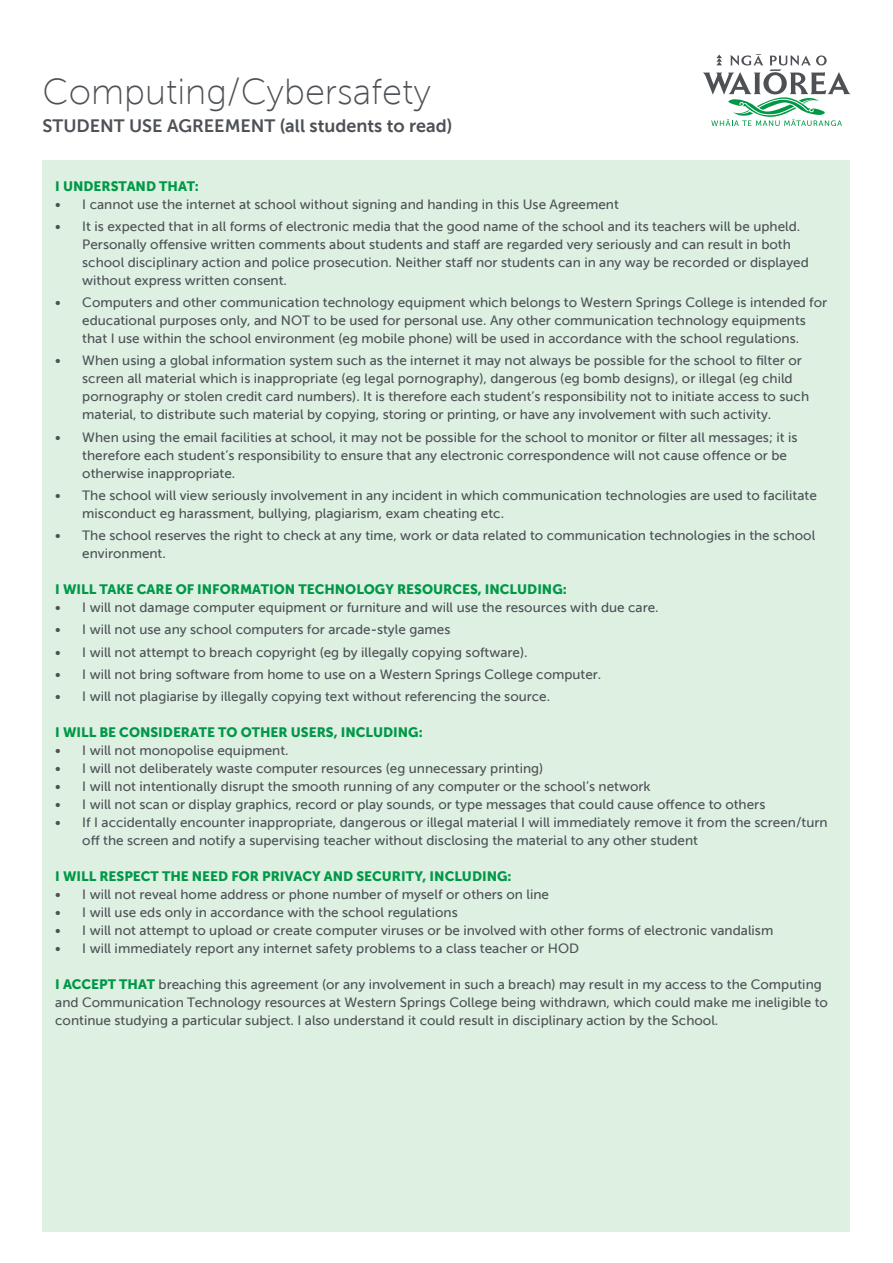
<style>
.page{position:relative;width:893px;height:1263px;background:#fff}
.page>*{position:absolute;margin:0;border:0;box-sizing:border-box;transform-origin:0 0}
.t1{font:36px "Museo Sans 100";color:#4d5156}
.t2{font:18px "Museo Sans 700";color:#4d5156}
.t3{font:13.5px/18px "Museo Sans 500";color:#4d5156}
.t4{font:13.5px "Museo Sans 900";color:#009847}
.s1{font-family:"Museo Sans 900";color:#009847}
</style>
<div class="page">
<svg style="left:703px;top:54px;width:147px;height:72px"></svg>
<div style="left:43px;top:160px;width:807px;height:1072px;background:#ddf0e2"></div>
<p class="t1" style="left:43px;top:73px;width:390px">Computing/Cybersafety</p>
<p class="t2" style="left:43px;top:116px;width:411px">STUDENT USE AGREEMENT (all students to read)</p>
<p class="t4" style="left:55px;top:178px;width:145px">I UNDERSTAND THAT:</p>
<p class="t3" style="left:55px;top:195px;width:565px">• I cannot use the internet at school without signing and handing in this Use Agreement</p>
<p class="t3" style="left:82px;top:217px;width:728px;text-indent:-27px">• It is expected that in all forms of electronic media that the good name of the school and its teachers will be upheld.<br>Personally offensive written comments about students and staff are regarded very seriously and can result in both school disciplinary action and police prosecution. Neither staff nor students can in any way be recorded or displayed without express written consent.</p>
<p class="t3" style="left:55px;top:293px;width:773px;text-align:center">• Computers and other communication technology equipment which belongs to Western Springs College is intended for educational purposes only, and NOT to be used for personal use. Any other communication technology equipments<br>that I use within the school environment (eg mobile phone) will be used in accordance with the school regulations.</p>
<p class="t3" style="left:82px;top:352px;width:728px;text-indent:-27px">• When using a global information system such as the internet it may not always be possible for the school to filter or screen all material which is inappropriate (eg legal pornography), dangerous (eg bomb designs), or illegal (eg child pornography or stolen credit card numbers). It is therefore each student’s responsibility not to initiate access to such material, to distribute such material by copying, storing or printing, or have any involvement with such activity.</p>
<p class="t3" style="left:82px;top:428px;width:717px;text-indent:-27px">• When using the email facilities at school, it may not be possible for the school to monitor or filter all messages; it is therefore each student’s responsibility to ensure that any electronic correspondence will not cause offence or be otherwise inappropriate.</p>
<p class="t3" style="left:82px;top:486px;width:736px;text-indent:-27px">• The school will view seriously involvement in any incident in which communication technologies are used to facilitate misconduct eg harassment, bullying, plagiarism, exam cheating etc.</p>
<p class="t3" style="left:82px;top:526px;width:734px;text-indent:-27px">• The school reserves the right to check at any time, work or data related to communication technologies in the school environment.</p>
<p class="t4" style="left:55px;top:582px;width:513px">I WILL TAKE CARE OF INFORMATION TECHNOLOGY RESOURCES, INCLUDING:</p>
<p class="t3" style="left:55px;top:598px;width:605px">• I will not damage computer equipment or furniture and will use the resources with due care.</p>
<p class="t3" style="left:55px;top:621px;width:397px">• I will not use any school computers for arcade-style games</p>
<p class="t3" style="left:55px;top:643px;width:474px">• I will not attempt to breach copyright (eg by illegally copying software).</p>
<p class="t3" style="left:55px;top:665px;width:547px">• I will not bring software from home to use on a Western Springs College computer.</p>
<p class="t3" style="left:55px;top:687px;width:496px">• I will not plagiarise by illegally copying text without referencing the source.</p>
<p class="t4" style="left:55px;top:725px;width:369px">I WILL BE CONSIDERATE TO OTHER USERS, INCLUDING:</p>
<p class="t3" style="left:55px;top:741px;width:235px">• I will not monopolise equipment.</p>
<p class="t3" style="left:55px;top:759px;width:490px">• I will not deliberately waste computer resources (eg unnecessary printing)</p>
<p class="t3" style="left:55px;top:777px;width:597px">• I will not intentionally disrupt the smooth running of any computer or the school’s network</p>
<p class="t3" style="left:55px;top:795px;width:712px">• I will not scan or display graphics, record or play sounds, or type messages that could cause offence to others</p>
<p class="t3" style="left:82px;top:813px;width:747px;text-indent:-27px">• If I accidentally encounter inappropriate, dangerous or illegal material I will immediately remove it from the screen/turn off the screen and notify a supervising teacher without disclosing the material to any other student</p>
<p class="t4" style="left:55px;top:869px;width:458px">I WILL RESPECT THE NEED FOR PRIVACY AND SECURITY, INCLUDING:</p>
<p class="t3" style="left:55px;top:885px;width:495px">• I will not reveal home address or phone number of myself or others on line</p>
<p class="t3" style="left:55px;top:903px;width:404px">• I will use eds only in accordance with the school regulations</p>
<p class="t3" style="left:55px;top:921px;width:720px">• I will not attempt to upload or create computer viruses or be involved with other forms of electronic vandalism</p>
<p class="t3" style="left:55px;top:939px;width:525px">• I will immediately report any internet safety problems to a class teacher or HOD</p>
<p class="t3" style="left:55px;top:975px;width:774px"><span class="s1">I ACCEPT THAT</span> breaching this agreement (or any involvement in such a breach) may result in my access to the Computing and Communication Technology resources at Western Springs College being withdrawn, which could make me ineligible to continue studying a particular subject. I also understand it could result in disciplinary action by the School.</p>
</div>
